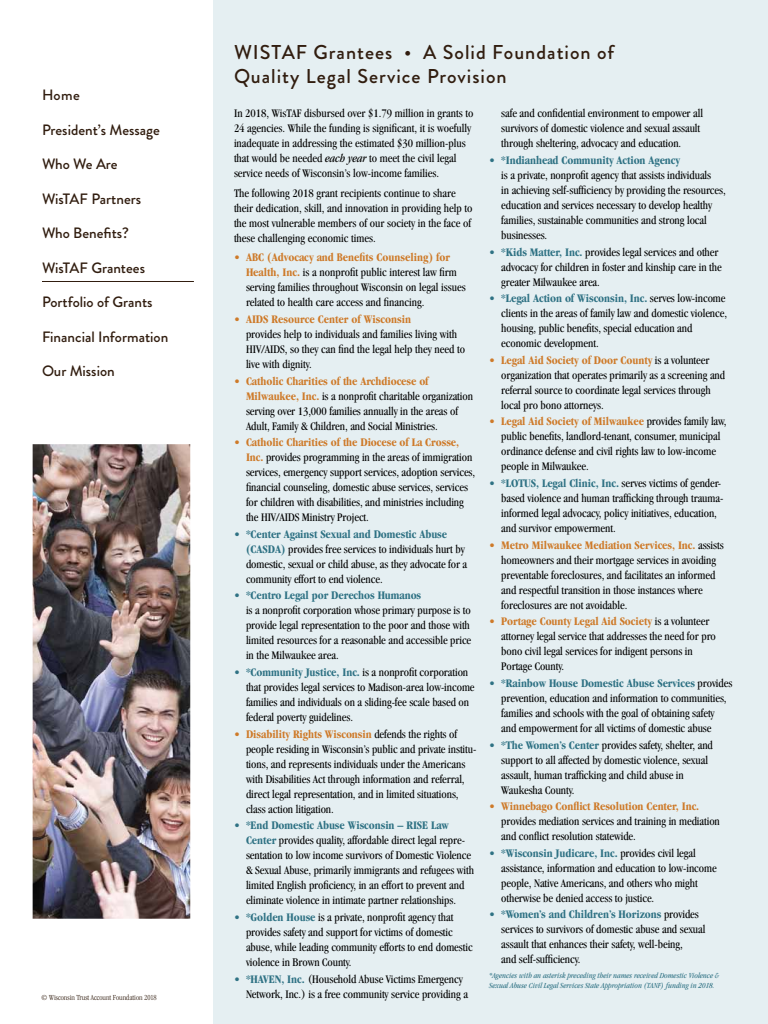
<style>
.page{position:relative;width:768px;height:1024px;background:#fff}
.page>*{position:absolute;margin:0;border:0;box-sizing:border-box;transform-origin:0 0}
.t1{font:500 20px/24px "Brandon Grotesque";letter-spacing:.05em;color:#311d0f}
.t2{font:500 15px "Brandon Grotesque";color:#311d0f}
.t3{font:condensed 12px/15px "Garamond";letter-spacing:-.005em;color:#000}
.t4{font:700 condensed 12px "Garamond";letter-spacing:-.005em;color:#ce7a29}
.t5{font:700 condensed 12px "Garamond";letter-spacing:-.005em;color:#2f7284}
.t6{font:italic condensed 8px/10px "Garamond";color:#2f7284}
.t7{font:300 condensed 8px "Garamond";color:#311d0f}
.s1{font-style:italic}
.s2{font-weight:700;color:#ce7a29}
.s3{font-weight:700;color:#2f7284}
</style>
<div class="page">
<div style="left:213px;top:0;width:555px;height:1024px;background:#e5eff2"></div>
<hr style="left:42px;top:281px;width:152px;height:1px;background:#311d0f">
<img style="left:33px;top:444px;width:157px;height:475px">
<p class="t2" style="left:42px;top:85px;width:39px">Home</p>
<p class="t2" style="left:42px;top:119px;width:119px">President’s Message</p>
<p class="t2" style="left:42px;top:154px;width:77px">Who We Are</p>
<p class="t2" style="left:42px;top:188px;width:101px">WisTAF Partners</p>
<p class="t2" style="left:42px;top:223px;width:88px">Who Benefits?</p>
<p class="t2" style="left:42px;top:257px;width:105px">WisTAF Grantees</p>
<p class="t2" style="left:42px;top:292px;width:112px">Portfolio of Grants</p>
<p class="t2" style="left:42px;top:326px;width:128px">Financial Information</p>
<p class="t2" style="left:42px;top:361px;width:74px">Our Mission</p>
<p class="t7" style="left:41px;top:993px;width:117px">© Wisconsin Trust Account Foundation 2018</p>
<h1 class="t1" style="left:234px;top:40px;width:382px">WISTAF Grantees • A Solid Foundation of<br>Quality Legal Service Provision</h1>
<p class="t3" style="left:234px;top:106px;width:241px">In 2018, WisTAF disbursed over $1.79 million in grants to 24 agencies. While the funding is significant, it is woefully inadequate in addressing the estimated $30 million-plus that would be needed <span class="s1">each year</span> to meet the civil legal service needs of Wisconsin’s low-income families.</p>
<p class="t3" style="left:234px;top:185px;width:240px">The following 2018 grant recipients continue to share their dedication, skill, and innovation in providing help to the most vulnerable members of our society in the face of these challenging economic times.</p>
<p class="t3" style="left:246px;top:250px;width:221px;text-indent:-12px"><span class="s2">• ABC (Advocacy and Benefits Counseling) for Health, Inc.</span> is a nonprofit public interest law firm serving families throughout Wisconsin on legal issues related to health care access and financing.</p>
<p class="t4" style="left:234px;top:312px;width:179px">• AIDS Resource Center of Wisconsin</p>
<p class="t3" style="left:246px;top:327px;width:221px">provides help to individuals and families living with<br>HIV/AIDS, so they can find the legal help they need to live with dignity.</p>
<p class="t3" style="left:246px;top:373px;width:229px;text-indent:-12px"><span class="s2">• Catholic Charities of the Archdiocese of Milwaukee, Inc.</span> is a nonprofit charitable organization serving over 13,000 families annually in the areas of Adult, Family &amp; Children, and Social Ministries.</p>
<p class="t3" style="left:246px;top:435px;width:231px;text-indent:-12px"><span class="s2">• Catholic Charities of the Diocese of La Crosse, Inc.</span> provides programming in the areas of immigration services, emergency support services, adoption services, financial counseling, domestic abuse services, services for children with disabilities, and ministries including the HIV/AIDS Ministry Project.</p>
<p class="t3" style="left:246px;top:526px;width:223px;text-indent:-12px"><span class="s3">• *Center Against Sexual and Domestic Abuse (CASDA)</span> provides free services to individuals hurt by domestic, sexual or child abuse, as they advocate for a community effort to end violence.</p>
<p class="t5" style="left:234px;top:589px;width:189px">• *Centro Legal por Derechos Humanos</p>
<p class="t3" style="left:246px;top:603px;width:227px;text-align:justify">is a nonprofit corporation whose primary purpose is to provide legal representation to the poor and those with limited resources for a reasonable and accessible price in the Milwaukee area.</p>
<p class="t3" style="left:246px;top:665px;width:230px;text-indent:-12px"><span class="s3">• *Community Justice, Inc.</span> is a nonprofit corporation that provides legal services to Madison-area low-income families and individuals on a sliding-fee scale based on federal poverty guidelines.</p>
<p class="t3" style="left:246px;top:726px;width:232px;text-indent:-12px"><span class="s2">• Disability Rights Wisconsin</span> defends the rights of people residing in Wisconsin’s public and private institu&shy;tions, and represents individuals under the Americans with Disabilities Act through information and referral, direct legal representation, and in limited situations, class action litigation.</p>
<p class="t3" style="left:246px;top:818px;width:230px;text-indent:-12px"><span class="s3">• *End Domestic Abuse Wisconsin – RISE Law Center</span> provides quality, affordable direct legal repre&shy;sentation to low income survivors of Domestic Violence &amp; Sexual Abuse, primarily immigrants and refugees with limited English proficiency, in an effort to prevent and eliminate violence in intimate partner relationships.</p>
<p class="t3" style="left:246px;top:910px;width:228px;text-indent:-12px"><span class="s3">• *Golden House</span> is a private, nonprofit agency that provides safety and support for victims of domestic abuse, while leading community efforts to end domestic violence in Brown County.</p>
<p class="t3" style="left:246px;top:971px;width:224px;text-indent:-12px"><span class="s3">• *HAVEN, Inc.</span> (Household Abuse Victims Emergency<br>Network, Inc.) is a free community service providing a</p>
<p class="t3" style="left:501px;top:106px;width:203px">safe and confidential environment to empower all survivors of domestic violence and sexual assault through sheltering, advocacy and education.</p>
<p class="t5" style="left:489px;top:153px;width:192px">• *Indianhead Community Action Agency</p>
<p class="t3" style="left:501px;top:168px;width:226px">is a private, nonprofit agency that assists individuals<br>in achieving self-sufficiency by providing the resources, education and services necessary to develop healthy families, sustainable communities and strong local businesses.</p>
<p class="t3" style="left:501px;top:244px;width:222px;text-indent:-12px"><span class="s3">• *Kids Matter, Inc.</span> provides legal services and other advocacy for children in foster and kinship care in the greater Milwaukee area.</p>
<p class="t3" style="left:501px;top:291px;width:227px;text-indent:-12px"><span class="s3">• *Legal Action of Wisconsin, Inc.</span> serves low-income clients in the areas of family law and domestic violence, housing, public benefits, special education and economic development.</p>
<p class="t3" style="left:501px;top:352px;width:225px;text-indent:-12px"><span class="s2">• Legal Aid Society of Door County</span> is a volunteer organization that operates primarily as a screening and referral source to coordinate legal services through local pro bono attorneys.</p>
<p class="t3" style="left:501px;top:414px;width:227px;text-indent:-12px"><span class="s2">• Legal Aid Society of Milwaukee</span> provides family law, public benefits, landlord-tenant, consumer, municipal ordinance defense and civil rights law to low-income people in Milwaukee.</p>
<p class="t3" style="left:501px;top:476px;width:224px;text-indent:-12px"><span class="s3">• *LOTUS, Legal Clinic, Inc.</span> serves victims of gender&shy;based violence and human trafficking through trauma&shy;informed legal advocacy, policy initiatives, education, and survivor empowerment.</p>
<p class="t3" style="left:501px;top:537px;width:224px;text-indent:-12px"><span class="s2">• Metro Milwaukee Mediation Services, Inc.</span> assists homeowners and their mortgage services in avoiding preventable foreclosures, and facilitates an informed and respectful transition in those instances where foreclosures are not avoidable.</p>
<p class="t3" style="left:501px;top:614px;width:216px;text-indent:-12px"><span class="s2">• Portage County Legal Aid Society</span> is a volunteer attorney legal service that addresses the need for pro bono civil legal services for indigent persons in Portage County.</p>
<p class="t3" style="left:501px;top:676px;width:233px;text-indent:-12px"><span class="s3">• *Rainbow House Domestic Abuse Services</span> provides prevention, education and information to communities, families and schools with the goal of obtaining safety and empowerment for all victims of domestic abuse</p>
<p class="t3" style="left:501px;top:737px;width:213px;text-indent:-12px"><span class="s3">• *The Women’s Center</span> provides safety, shelter, and support to all affected by domestic violence, sexual assault, human trafficking and child abuse in Waukesha County.</p>
<p class="t4" style="left:489px;top:800px;width:212px">• Winnebago Conflict Resolution Center, Inc.</p>
<p class="t3" style="left:501px;top:814px;width:220px">provides mediation services and training in mediation and conflict resolution statewide.</p>
<p class="t3" style="left:501px;top:845px;width:217px;text-indent:-12px"><span class="s3">• *Wisconsin Judicare, Inc.</span> provides civil legal assistance, information and education to low-income people, Native Americans, and others who might otherwise be denied access to justice.</p>
<p class="t3" style="left:501px;top:907px;width:206px;text-indent:-12px"><span class="s3">• *Women’s and Children’s Horizons</span> provides services to survivors of domestic abuse and sexual assault that enhances their safety, well-being,<br>and self-sufficiency.</p>
<p class="t6" style="left:489px;top:970px;width:232px">*Agencies with an asterisk preceding their names received Domestic Violence &amp;<br>Sexual Abuse Civil Legal Services State Appropriation (TANF) funding in 2018.</p>
</div>
